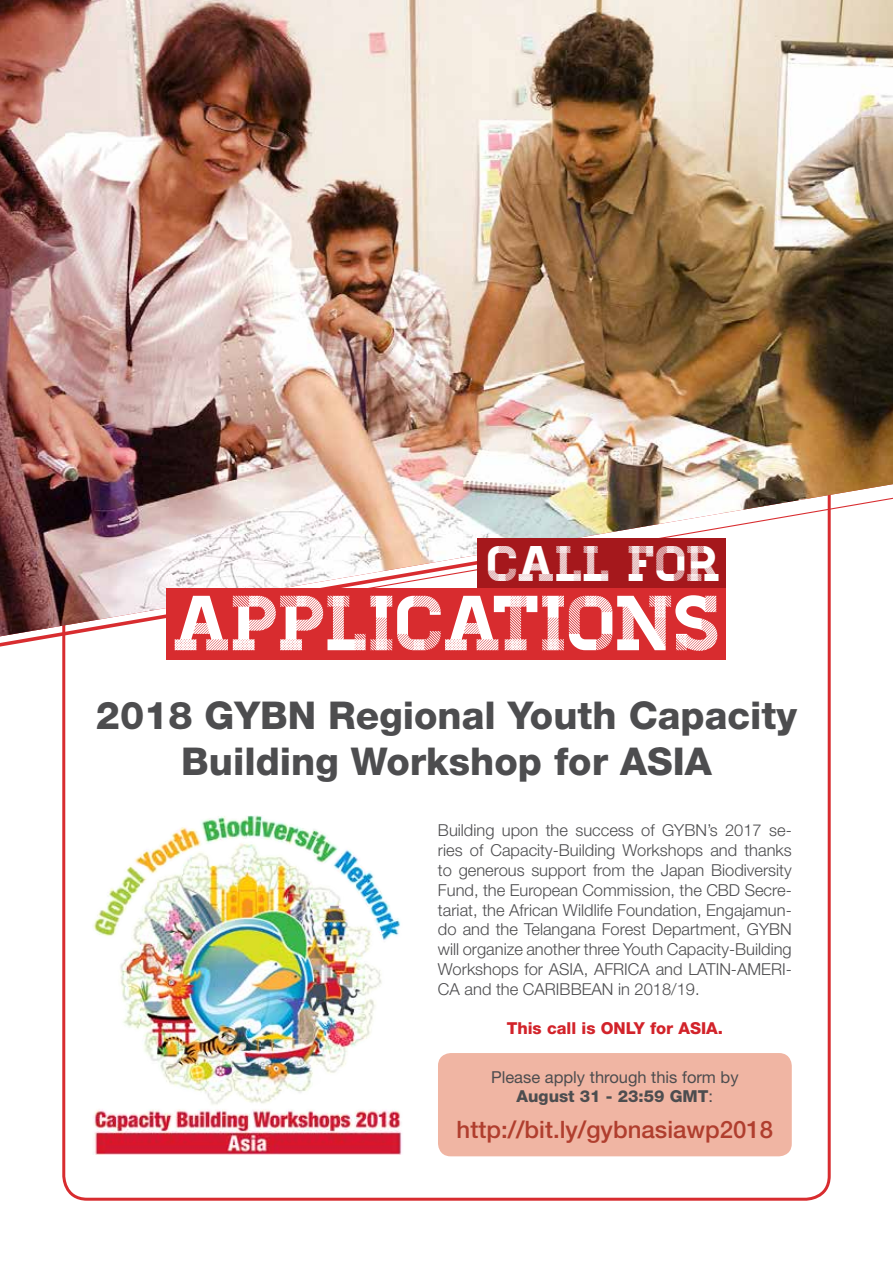
<style>
.page{position:relative;width:893px;height:1263px;background:#fff}
.page>*{position:absolute;margin:0;border:0;box-sizing:border-box;transform-origin:0 0}
.t1{font:77.7px "Homestead Display";color:#fff}
.t2{font:49.95px "Homestead Display";color:#fff}
.t3{font:800 38.4px/46px "Helvetica Neue LT Std";color:#4d4d4f;text-align:center}
.t4{font:500 24px "Helvetica Neue LT Std";color:#b03e2e}
.t5{font:300 16.5px/19.8px "Helvetica Neue LT Std";color:#4d4d4f;text-align:justify}
.t6{font:16.5px/19.8px "Helvetica Neue LT Std";color:#4d4d4f;text-align:center}
.t7{font:800 16.5px "Helvetica Neue LT Std";color:#d2232a}
.s1{font-weight:800}
</style>
<div class="page">
<img style="left:0;top:0;width:893px;height:636px">
<div style="left:438px;top:1053px;width:354px;height:103px;background:#f0b5a3;border-radius:13px"></div>
<svg style="left:0;top:549px;width:247px;height:98px"></svg>
<svg style="left:247px;top:498px;width:646px;height:112px"></svg>
<div style="left:167px;top:588px;width:559px;height:72px;background:#d82c2f"></div>
<div style="left:477px;top:539px;width:249px;height:49px;background:#a5181c"></div>
<img style="left:93px;top:815px;width:309px;height:340px">
<h2 class="t2" style="left:488px;top:535px;width:235px">CALL FOR</h2>
<h1 class="t1" style="left:175px;top:578px;width:549px">APPLICATIONS</h1>
<h3 class="t3" style="left:96px;top:692px;width:703px">2018 GYBN Regional Youth Capacity<br>Building Workshop for ASIA</h3>
<p class="t5" style="left:438px;top:820px;width:355px">Building upon the success of GYBN’s 2017 se&shy;ries of Capacity-Building Workshops and thanks to generous support from the Japan Biodiversity Fund, the European Commission, the CBD Secre&shy;tariat, the African Wildlife Foundation, Engajamun&shy;do and the Telangana Forest Department, GYBN will organize another three Youth Capacity-Building Workshops for ASIA, AFRICA and LATIN-AMERI-CA and the CARIBBEAN in 2018/19.</p>
<p class="t7" style="left:507px;top:1018px;width:218px">This call is ONLY for ASIA.</p>
<p class="t6" style="left:491px;top:1067px;width:249px">Please apply through this form by<br><span class="s1">August 31 - 23:59 GMT</span>:</p>
<h3 class="t4" style="left:457px;top:1115px;width:318px">http://bit.ly/gybnasiawp2018</h3>
</div>
